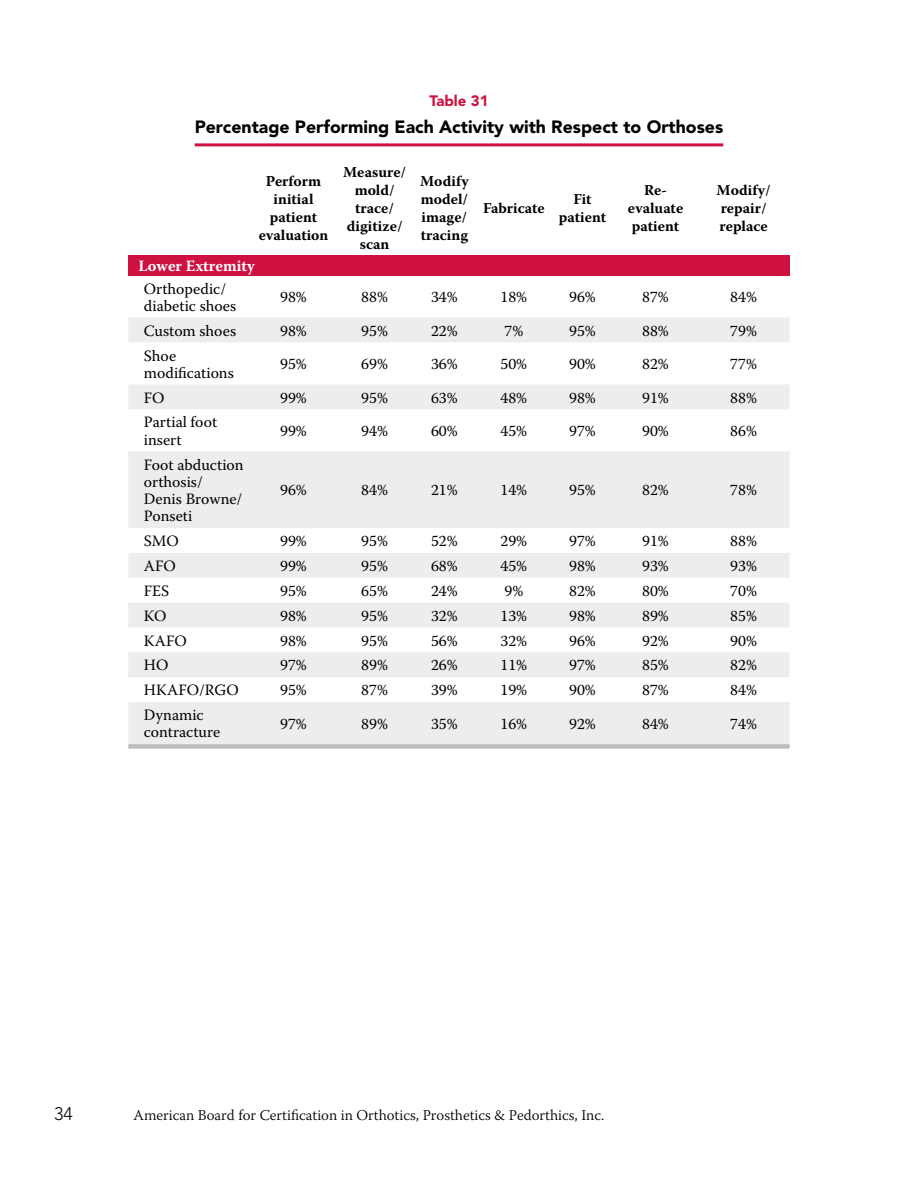
<style>
.page{position:relative;width:918px;height:1188px;background:#fff}
.page>*{position:absolute;margin:0;border:0;box-sizing:border-box;transform-origin:0 0}
.t1{font:300 18px "Avenir";color:#000}
.t2{font:900 17.7px "Avenir";color:#000}
.t3{font:15.75px/17.2px "Warnock Pro";color:#000}
.t4{font:700 15.75px "Warnock Pro";color:#fff}
.t5{font:700 15px/18px "Warnock Pro";color:#000;text-align:center}
.t6{font:300 15px "Warnock Pro";color:#000}
.t7{font:900 15px "Avenir";color:#ce1141}
</style>
<div class="page">
<hr style="left:195px;top:143px;width:528px;height:3px;background:#ce1141">
<div style="left:128px;top:255px;width:662px;height:20px;background:#ce1141"></div>
<svg style="left:128px;top:318px;width:662px;height:426px;fill:#ededee"></svg>
<svg style="left:128px;top:744px;width:662px;height:5px;background:#c2c4c6"></svg>
<p class="t7" style="left:429px;top:92px;width:61px">Table 31</p>
<p class="t2" style="left:195px;top:116px;width:530px">Percentage Performing Each Activity with Respect to Orthoses</p>
<p class="t5" style="left:259px;top:171px;width:71px">Perform initial patient evaluation</p>
<p class="t5" style="left:343px;top:162px;width:65px">Measure/ mold/ trace/ digitize/ scan</p>
<p class="t5" style="left:420px;top:171px;width:50px;text-align:justify">Modify model/ image/ tracing</p>
<p class="t5" style="left:483px;top:198px;width:63px">Fabricate</p>
<p class="t5" style="left:559px;top:189px;width:49px">Fit patient</p>
<p class="t5" style="left:628px;top:180px;width:57px">Re&shy;evaluate patient</p>
<p class="t5" style="left:717px;top:180px;width:56px;text-align:left">Modify/ repair/ replace</p>
<p class="t4" style="left:139px;top:256px;width:118px">Lower Extremity</p>
<p class="t3" style="left:144px;top:280px;width:94px">Orthopedic/ diabetic shoes</p>
<p class="t3" style="left:280px;top:288px;width:28px">98%</p>
<p class="t3" style="left:361px;top:288px;width:28px">88%</p>
<p class="t3" style="left:431px;top:288px;width:28px">34%</p>
<p class="t3" style="left:501px;top:288px;width:28px">18%</p>
<p class="t3" style="left:569px;top:288px;width:28px">96%</p>
<p class="t3" style="left:642px;top:288px;width:28px">87%</p>
<p class="t3" style="left:730px;top:288px;width:28px">84%</p>
<p class="t3" style="left:144px;top:322px;width:94px">Custom shoes</p>
<p class="t3" style="left:280px;top:322px;width:28px">98%</p>
<p class="t3" style="left:361px;top:322px;width:28px">95%</p>
<p class="t3" style="left:431px;top:322px;width:28px">22%</p>
<p class="t3" style="left:504px;top:322px;width:20px">7%</p>
<p class="t3" style="left:569px;top:322px;width:28px">95%</p>
<p class="t3" style="left:642px;top:322px;width:28px">88%</p>
<p class="t3" style="left:730px;top:322px;width:28px">79%</p>
<p class="t3" style="left:144px;top:346px;width:91px">Shoe modifications</p>
<p class="t3" style="left:280px;top:355px;width:28px">95%</p>
<p class="t3" style="left:361px;top:355px;width:28px">69%</p>
<p class="t3" style="left:431px;top:355px;width:28px">36%</p>
<p class="t3" style="left:501px;top:355px;width:28px">50%</p>
<p class="t3" style="left:569px;top:355px;width:28px">90%</p>
<p class="t3" style="left:642px;top:355px;width:28px">82%</p>
<p class="t3" style="left:730px;top:355px;width:28px">77%</p>
<p class="t3" style="left:144px;top:389px;width:22px">FO</p>
<p class="t3" style="left:280px;top:389px;width:28px">99%</p>
<p class="t3" style="left:361px;top:389px;width:28px">95%</p>
<p class="t3" style="left:431px;top:389px;width:28px">63%</p>
<p class="t3" style="left:501px;top:389px;width:28px">48%</p>
<p class="t3" style="left:569px;top:389px;width:28px">98%</p>
<p class="t3" style="left:642px;top:389px;width:28px">91%</p>
<p class="t3" style="left:730px;top:389px;width:28px">88%</p>
<p class="t3" style="left:144px;top:413px;width:75px">Partial foot insert</p>
<p class="t3" style="left:280px;top:422px;width:28px">99%</p>
<p class="t3" style="left:361px;top:422px;width:28px">94%</p>
<p class="t3" style="left:431px;top:422px;width:28px">60%</p>
<p class="t3" style="left:501px;top:422px;width:28px">45%</p>
<p class="t3" style="left:569px;top:422px;width:28px">97%</p>
<p class="t3" style="left:642px;top:422px;width:28px">90%</p>
<p class="t3" style="left:730px;top:422px;width:28px">86%</p>
<p class="t3" style="left:144px;top:456px;width:101px">Foot abduction orthosis/<br>Denis Browne/<br>Ponseti</p>
<p class="t3" style="left:280px;top:481px;width:28px">96%</p>
<p class="t3" style="left:361px;top:481px;width:28px">84%</p>
<p class="t3" style="left:431px;top:481px;width:28px">21%</p>
<p class="t3" style="left:501px;top:481px;width:28px">14%</p>
<p class="t3" style="left:569px;top:481px;width:28px">95%</p>
<p class="t3" style="left:642px;top:481px;width:28px">82%</p>
<p class="t3" style="left:730px;top:481px;width:28px">78%</p>
<p class="t3" style="left:144px;top:532px;width:37px">SMO</p>
<p class="t3" style="left:280px;top:532px;width:28px">99%</p>
<p class="t3" style="left:361px;top:532px;width:28px">95%</p>
<p class="t3" style="left:431px;top:532px;width:28px">52%</p>
<p class="t3" style="left:501px;top:532px;width:28px">29%</p>
<p class="t3" style="left:569px;top:532px;width:28px">97%</p>
<p class="t3" style="left:642px;top:532px;width:28px">91%</p>
<p class="t3" style="left:730px;top:532px;width:28px">88%</p>
<p class="t3" style="left:144px;top:557px;width:33px">AFO</p>
<p class="t3" style="left:280px;top:557px;width:28px">99%</p>
<p class="t3" style="left:361px;top:557px;width:28px">95%</p>
<p class="t3" style="left:431px;top:557px;width:28px">68%</p>
<p class="t3" style="left:501px;top:557px;width:28px">45%</p>
<p class="t3" style="left:569px;top:557px;width:28px">98%</p>
<p class="t3" style="left:642px;top:557px;width:28px">93%</p>
<p class="t3" style="left:730px;top:557px;width:28px">93%</p>
<p class="t3" style="left:144px;top:582px;width:27px">FES</p>
<p class="t3" style="left:280px;top:582px;width:28px">95%</p>
<p class="t3" style="left:361px;top:582px;width:28px">65%</p>
<p class="t3" style="left:431px;top:582px;width:28px">24%</p>
<p class="t3" style="left:504px;top:582px;width:20px">9%</p>
<p class="t3" style="left:569px;top:582px;width:28px">82%</p>
<p class="t3" style="left:642px;top:582px;width:28px">80%</p>
<p class="t3" style="left:730px;top:582px;width:28px">70%</p>
<p class="t3" style="left:144px;top:607px;width:24px">KO</p>
<p class="t3" style="left:280px;top:607px;width:28px">98%</p>
<p class="t3" style="left:361px;top:607px;width:28px">95%</p>
<p class="t3" style="left:431px;top:607px;width:28px">32%</p>
<p class="t3" style="left:500px;top:607px;width:28px">13%</p>
<p class="t3" style="left:569px;top:607px;width:28px">98%</p>
<p class="t3" style="left:642px;top:607px;width:28px">89%</p>
<p class="t3" style="left:730px;top:607px;width:28px">85%</p>
<p class="t3" style="left:144px;top:632px;width:45px">KAFO</p>
<p class="t3" style="left:280px;top:632px;width:28px">98%</p>
<p class="t3" style="left:361px;top:632px;width:28px">95%</p>
<p class="t3" style="left:431px;top:632px;width:28px">56%</p>
<p class="t3" style="left:500px;top:632px;width:28px">32%</p>
<p class="t3" style="left:569px;top:632px;width:28px">96%</p>
<p class="t3" style="left:642px;top:632px;width:28px">92%</p>
<p class="t3" style="left:730px;top:632px;width:28px">90%</p>
<p class="t3" style="left:144px;top:656px;width:26px">HO</p>
<p class="t3" style="left:280px;top:656px;width:28px">97%</p>
<p class="t3" style="left:361px;top:656px;width:28px">89%</p>
<p class="t3" style="left:431px;top:656px;width:28px">26%</p>
<p class="t3" style="left:500px;top:656px;width:28px">11%</p>
<p class="t3" style="left:569px;top:656px;width:28px">97%</p>
<p class="t3" style="left:642px;top:656px;width:28px">85%</p>
<p class="t3" style="left:730px;top:656px;width:28px">82%</p>
<p class="t3" style="left:144px;top:681px;width:97px">HKAFO/RGO</p>
<p class="t3" style="left:280px;top:681px;width:28px">95%</p>
<p class="t3" style="left:361px;top:681px;width:28px">87%</p>
<p class="t3" style="left:431px;top:681px;width:28px">39%</p>
<p class="t3" style="left:500px;top:681px;width:28px">19%</p>
<p class="t3" style="left:569px;top:681px;width:28px">90%</p>
<p class="t3" style="left:642px;top:681px;width:28px">87%</p>
<p class="t3" style="left:730px;top:681px;width:28px">84%</p>
<p class="t3" style="left:144px;top:706px;width:78px">Dynamic contracture</p>
<p class="t3" style="left:280px;top:715px;width:28px">97%</p>
<p class="t3" style="left:361px;top:715px;width:28px">89%</p>
<p class="t3" style="left:431px;top:715px;width:28px">35%</p>
<p class="t3" style="left:500px;top:715px;width:28px">16%</p>
<p class="t3" style="left:569px;top:715px;width:28px">92%</p>
<p class="t3" style="left:642px;top:715px;width:28px">84%</p>
<p class="t3" style="left:730px;top:715px;width:28px">74%</p>
<p class="t1" style="left:54px;top:1103px;width:20px">34</p>
<p class="t6" style="left:134px;top:1106px;width:472px">American Board for Certification in Orthotics, Prosthetics &amp; Pedorthics, Inc.</p>
</div>
